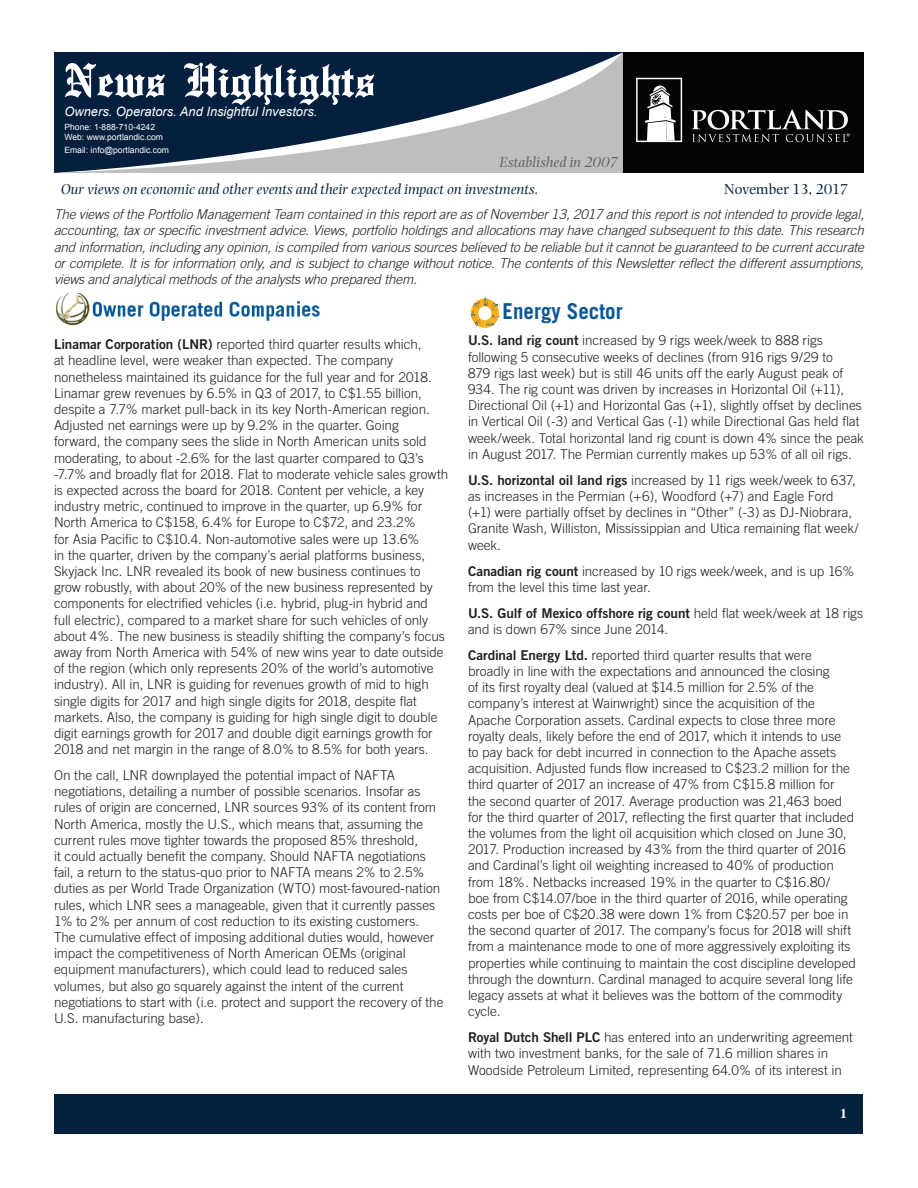
<style>
.page{position:relative;width:918px;height:1188px;background:#fff}
.page>*{position:absolute;margin:0;border:0;box-sizing:border-box;transform-origin:0 0}
.t1{font:500 51px "English Towne";color:#fff}
.t2{font:700 21.9px "Trade Gothic";color:#0b5793;scale:.96 1}
.t3{font:italic 15px "Photina";color:#04213e}
.t4{font:italic 15px "Photina";color:#636366}
.t5{font:15px "Photina";letter-spacing:-.015em;color:#04213e}
.Article_-_Body{font:300 13.5px/16.2px "Trade Gothic";color:#231f20}
.t6{font:italic 300 13.5px/16.2px "Trade Gothic";letter-spacing:-.01em;color:#231f20;text-align:justify}
.t7{font:700 13.5px "Times";color:#fff}
.t8{font:italic 12.9px "Arial";color:#fff}
.t9{font:8.55px/10.4px "Arial";color:#fff}
.s1{font-family:"Trade Gothic Bold Two";font-weight:400}
</style>
<div class="page">
<div style="left:606px;top:52px;width:258px;height:121px;background:#040503"></div>
<div style="left:55px;top:1094px;width:808px;height:39px;background:#04213e"></div>
<svg style="left:54px;top:53px;width:569px;height:120px;background:#4d5d71"></svg>
<svg style="left:636px;top:78px;width:46px;height:64px"></svg>
<svg style="left:691px;top:110px;width:159px;height:32px"></svg>
<img style="left:56px;top:293px;width:263px;height:32px">
<svg style="left:468px;top:296px;width:34px;height:32px"></svg>
<h1 class="t1" style="left:64px;top:51px;width:312px">News Highlights</h1>
<p class="t8" style="left:64px;top:103px;width:255px">Owners. Operators. And Insightful Investors.</p>
<p class="t9" style="left:64px;top:122px;width:100px">Phone: 1-888-710-4242<br>Web: www.portlandic.com</p>
<p class="t9" style="left:64px;top:145px;width:106px">Email: info@portlandic.com</p>
<p class="t4" style="left:499px;top:153px;width:120px">Established in 2007</p>
<p class="t3" style="left:61px;top:181px;width:479px">Our views on economic and other events and their expected impact on investments.</p>
<p class="t5" style="left:724px;top:180px;width:125px">November 13, 2017</p>
<p class="t6" style="left:54px;top:206px;width:812px">The views of the Portfolio Management Team contained in this report are as of November 13, 2017 and this report is not intended to provide legal, accounting, tax or specific investment advice. Views, portfolio holdings and allocations may have changed subsequent to this date. This research and information, including any opinion, is compiled from various sources believed to be reliable but it cannot be guaranteed to be current accurate or complete. It is for information only, and is subject to change without notice. The contents of this Newsletter reflect the different assumptions, views and analytical methods of the analysts who prepared them.</p>
<p class="Article_-_Body" style="left:54px;top:336px;width:396px"><span class="s1">Linamar Corporation (LNR)</span> reported third quarter results which,<br>at headline level, were weaker than expected. The company nonetheless maintained its guidance for the full year and for 2018.<br>Linamar grew revenues by 6.5% in Q3 of 2017, to C$1.55 billion, despite a 7.7% market pull-back in its key North-American region.<br>Adjusted net earnings were up by 9.2% in the quarter. Going forward, the company sees the slide in North American units sold moderating, to about -2.6% for the last quarter compared to Q3’s -7.7% and broadly flat for 2018. Flat to moderate vehicle sales growth is expected across the board for 2018. Content per vehicle, a key industry metric, continued to improve in the quarter, up 6.9% for North America to C$158, 6.4% for Europe to C$72, and 23.2%<br>for Asia Pacific to C$10.4. Non-automotive sales were up 13.6%<br>in the quarter, driven by the company’s aerial platforms business, Skyjack Inc. LNR revealed its book of new business continues to grow robustly, with about 20% of the new business represented by components for electrified vehicles (i.e. hybrid, plug-in hybrid and full electric), compared to a market share for such vehicles of only about 4%. The new business is steadily shifting the company’s focus away from North America with 54% of new wins year to date outside of the region (which only represents 20% of the world’s automotive industry). All in, LNR is guiding for revenues growth of mid to high single digits for 2017 and high single digits for 2018, despite flat markets. Also, the company is guiding for high single digit to double digit earnings growth for 2017 and double digit earnings growth for 2018 and net margin in the range of 8.0% to 8.5% for both years.</p>
<p class="Article_-_Body" style="left:54px;top:767px;width:391px">On the call, LNR downplayed the potential impact of NAFTA negotiations, detailing a number of possible scenarios. Insofar as rules of origin are concerned, LNR sources 93% of its content from North America, mostly the U.S., which means that, assuming the current rules move tighter towards the proposed 85% threshold,<br>it could actually benefit the company. Should NAFTA negotiations fail, a return to the status-quo prior to NAFTA means 2% to 2.5% duties as per World Trade Organization (WTO) most-favoured-nation rules, which LNR sees a manageable, given that it currently passes 1% to 2% per annum of cost reduction to its existing customers.<br>The cumulative effect of imposing additional duties would, however impact the competitiveness of North American OEMs (original equipment manufacturers), which could lead to reduced sales volumes, but also go squarely against the intent of the current negotiations to start with (i.e. protect and support the recovery of the U.S. manufacturing base).</p>
<p class="t2" style="left:503px;top:298px;width:127px">Energy Sector</p>
<p class="Article_-_Body" style="left:468px;top:332px;width:398px"><span class="s1">U.S. land rig count</span> increased by 9 rigs week/week to 888 rigs following 5 consecutive weeks of declines (from 916 rigs 9/29 to<br>879 rigs last week) but is still 46 units off the early August peak of 934. The rig count was driven by increases in Horizontal Oil (+11), Directional Oil (+1) and Horizontal Gas (+1), slightly offset by declines in Vertical Oil (-3) and Vertical Gas (-1) while Directional Gas held flat week/week. Total horizontal land rig count is down 4% since the peak in August 2017. The Permian currently makes up 53% of all oil rigs.</p>
<p class="Article_-_Body" style="left:468px;top:472px;width:392px"><span class="s1">U.S. horizontal oil land rigs</span> increased by 11 rigs week/week to 637, as increases in the Permian (+6), Woodford (+7) and Eagle Ford (+1) were partially offset by declines in “Other” (-3) as DJ-Niobrara, Granite Wash, Williston, Mississippian and Utica remaining flat week/ week.</p>
<p class="Article_-_Body" style="left:468px;top:562px;width:388px"><span class="s1">Canadian rig count</span> increased by 10 rigs week/week, and is up 16% from the level this time last year.</p>
<p class="Article_-_Body" style="left:468px;top:605px;width:397px"><span class="s1">U.S. Gulf of Mexico offshore rig count</span> held flat week/week at 18 rigs and is down 67% since June 2014.</p>
<p class="Article_-_Body" style="left:468px;top:647px;width:390px"><span class="s1">Cardinal Energy Ltd.</span> reported third quarter results that were broadly in line with the expectations and announced the closing<br>of its first royalty deal (valued at $14.5 million for 2.5% of the company’s interest at Wainwright) since the acquisition of the Apache Corporation assets. Cardinal expects to close three more royalty deals, likely before the end of 2017, which it intends to use<br>to pay back for debt incurred in connection to the Apache assets acquisition. Adjusted funds flow increased to C$23.2 million for the third quarter of 2017 an increase of 47% from C$15.8 million for<br>the second quarter of 2017. Average production was 21,463 boed for the third quarter of 2017, reflecting the first quarter that included the volumes from the light oil acquisition which closed on June 30, 2017. Production increased by 43% from the third quarter of 2016 and Cardinal’s light oil weighting increased to 40% of production from 18%. Netbacks increased 19% in the quarter to C$16.80/<br>boe from C$14.07/boe in the third quarter of 2016, while operating costs per boe of C$20.38 were down 1% from C$20.57 per boe in the second quarter of 2017. The company’s focus for 2018 will shift from a maintenance mode to one of more aggressively exploiting its properties while continuing to maintain the cost discipline developed through the downturn. Cardinal managed to acquire several long life legacy assets at what it believes was the bottom of the commodity cycle.</p>
<p class="Article_-_Body" style="left:468px;top:1029px;width:386px"><span class="s1">Royal Dutch Shell PLC</span> has entered into an underwriting agreement with two investment banks, for the sale of 71.6 million shares in<br>Woodside Petroleum Limited, representing 64.0% of its interest in</p>
<p class="t7" style="left:840px;top:1100px;width:8px">1</p>
</div>
